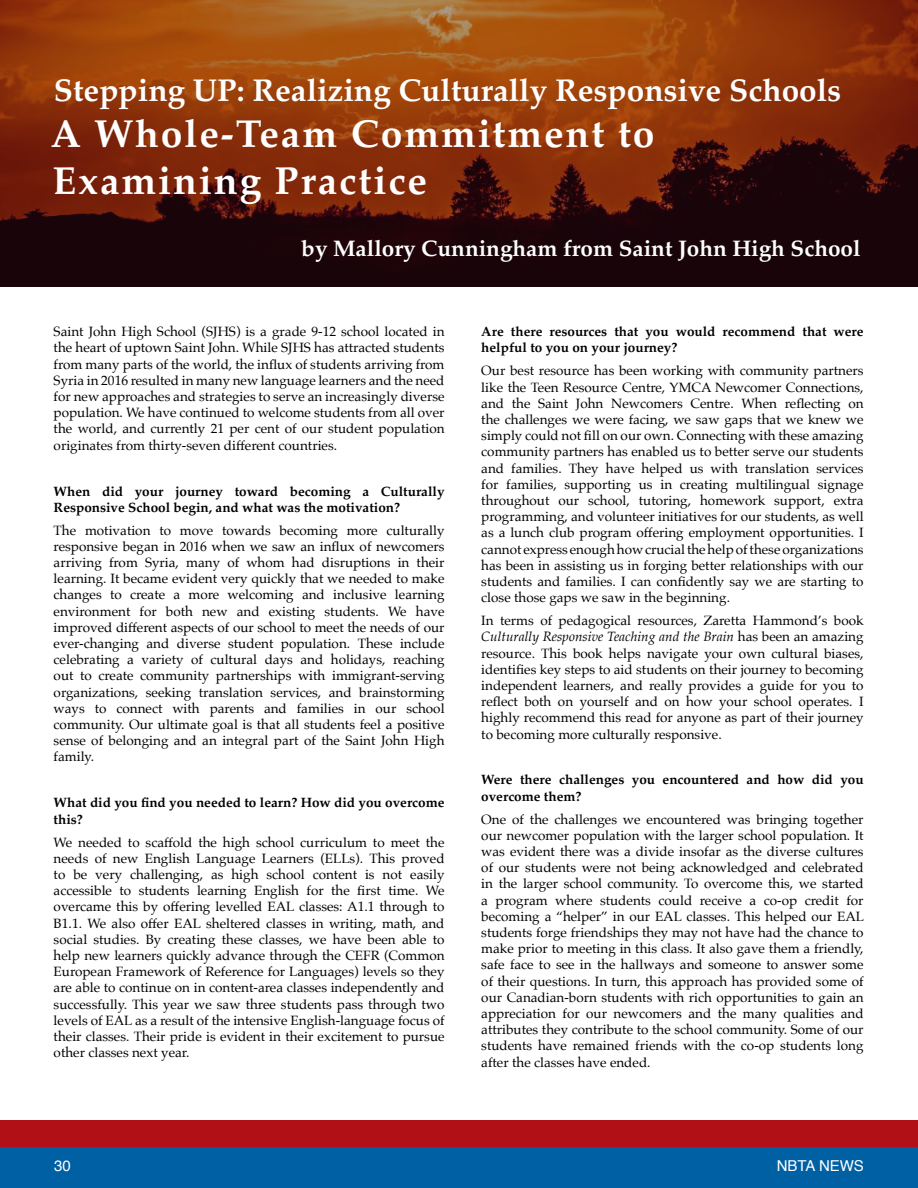
<style>
.page{position:relative;width:918px;height:1188px;background:#fff}
.page>*{position:absolute;margin:0;border:0;box-sizing:border-box;transform-origin:0 0}
.t1{font:700 39px/46.8px "Palatino";letter-spacing:.05em;color:#fff}
.t2{font:700 31.5px "Palatino";color:#fff}
.t3{font:700 22.5px "Palatino";color:#fff}
.t4{font:15px "Helvetica";color:#fff}
.t5{font:13.5px/16.2px "Palatino";color:#000;text-align:justify}
.t6{font:700 13.5px/16.2px "Palatino";color:#000}
.s1{font-style:italic}
</style>
<div class="page">
<div style="left:0;top:1147px;width:918px;height:41px;background:#0060a4"></div>
<svg style="left:0;top:0;width:918px;height:286px;background:#6b290b"></svg>
<div style="left:0;top:1120px;width:918px;height:28px;background:#b11116"></div>
<h2 class="t2" style="left:54px;top:63px;width:789px">Stepping UP: Realizing Culturally Responsive Schools</h2>
<h1 class="t1" style="left:51px;top:110px;width:605px">A Whole-Team Commitment to<br>Examining Practice</h1>
<h3 class="t3" style="left:301px;top:229px;width:561px">by Mallory Cunningham from Saint John High School</h3>
<p class="t5" style="left:54px;top:323px;width:392px">Saint John High School (SJHS) is a grade 9-12 school located in the heart of uptown Saint John. While SJHS has attracted students from many parts of the world, the influx of students arriving from Syria in 2016 resulted in many new language learners and the need for new approaches and strategies to serve an increasingly diverse population. We have continued to welcome students from all over the world, and currently 21 per cent of our student population originates from thirty-seven different countries.</p>
<p class="t6" style="left:54px;top:482px;width:392px">When did your journey toward becoming a Culturally<br>Responsive School begin, and what was the motivation?</p>
<p class="t5" style="left:54px;top:522px;width:392px">The motivation to move towards becoming more culturally responsive began in 2016 when we saw an influx of newcomers arriving from Syria, many of whom had disruptions in their learning. It became evident very quickly that we needed to make changes to create a more welcoming and inclusive learning environment for both new and existing students. We have improved different aspects of our school to meet the needs of our ever-changing and diverse student population. These include celebrating a variety of cultural days and holidays, reaching out to create community partnerships with immigrant-serving organizations, seeking translation services, and brainstorming ways to connect with parents and families in our school community. Our ultimate goal is that all students feel a positive sense of belonging and an integral part of the Saint John High family.</p>
<p class="t6" style="left:54px;top:794px;width:392px">What did you find you needed to learn? How did you overcome this?</p>
<p class="t5" style="left:54px;top:834px;width:392px">We needed to scaffold the high school curriculum to meet the needs of new English Language Learners (ELLs). This proved to be very challenging, as high school content is not easily accessible to students learning English for the first time. We overcame this by offering levelled EAL classes: A1.1 through to B1.1. We also offer EAL sheltered classes in writing, math, and social studies. By creating these classes, we have been able to help new learners quickly advance through the CEFR (Common European Framework of Reference for Languages) levels so they are able to continue on in content-area classes independently and successfully. This year we saw three students pass through two levels of EAL as a result of the intensive English-language focus of their classes. Their pride is evident in their excitement to pursue other classes next year.</p>
<p class="t6" style="left:481px;top:323px;width:384px">Are there resources that you would recommend that were helpful to you on your journey?</p>
<p class="t5" style="left:481px;top:363px;width:384px">Our best resource has been working with community partners like the Teen Resource Centre, YMCA Newcomer Connections, and the Saint John Newcomers Centre. When reflecting on the challenges we were facing, we saw gaps that we knew we simply could not fill on our own. Connecting with these amazing community partners has enabled us to better serve our students and families. They have helped us with translation services for families, supporting us in creating multilingual signage throughout our school, tutoring, homework support, extra programming, and volunteer initiatives for our students, as well as a lunch club program offering employment opportunities. I cannot express enough how crucial the help of these organizations has been in assisting us in forging better relationships with our students and families. I can confidently say we are starting to close those gaps we saw in the beginning.</p>
<p class="t5" style="left:481px;top:612px;width:384px">In terms of pedagogical resources, Zaretta Hammond’s book <span class="s1">Culturally Responsive Teaching and the Brain</span> has been an amazing resource. This book helps navigate your own cultural biases, identifies key steps to aid students on their journey to becoming independent learners, and really provides a guide for you to reflect both on yourself and on how your school operates. I highly recommend this read for anyone as part of their journey to becoming more culturally responsive.</p>
<p class="t6" style="left:481px;top:771px;width:384px">Were there challenges you encountered and how did you overcome them?</p>
<p class="t5" style="left:481px;top:811px;width:384px">One of the challenges we encountered was bringing together our newcomer population with the larger school population. It was evident there was a divide insofar as the diverse cultures of our students were not being acknowledged and celebrated in the larger school community. To overcome this, we started a program where students could receive a co-op credit for becoming a “helper” in our EAL classes. This helped our EAL students forge friendships they may not have had the chance to make prior to meeting in this class. It also gave them a friendly, safe face to see in the hallways and someone to answer some of their questions. In turn, this approach has provided some of our Canadian-born students with rich opportunities to gain an appreciation for our newcomers and the many qualities and attributes they contribute to the school community. Some of our students have remained friends with the co-op students long after the classes have ended.</p>
<p class="t4" style="left:54px;top:1154px;width:18px">30</p>
<p class="t4" style="left:777px;top:1154px;width:89px">NBTA NEWS</p>
</div>
